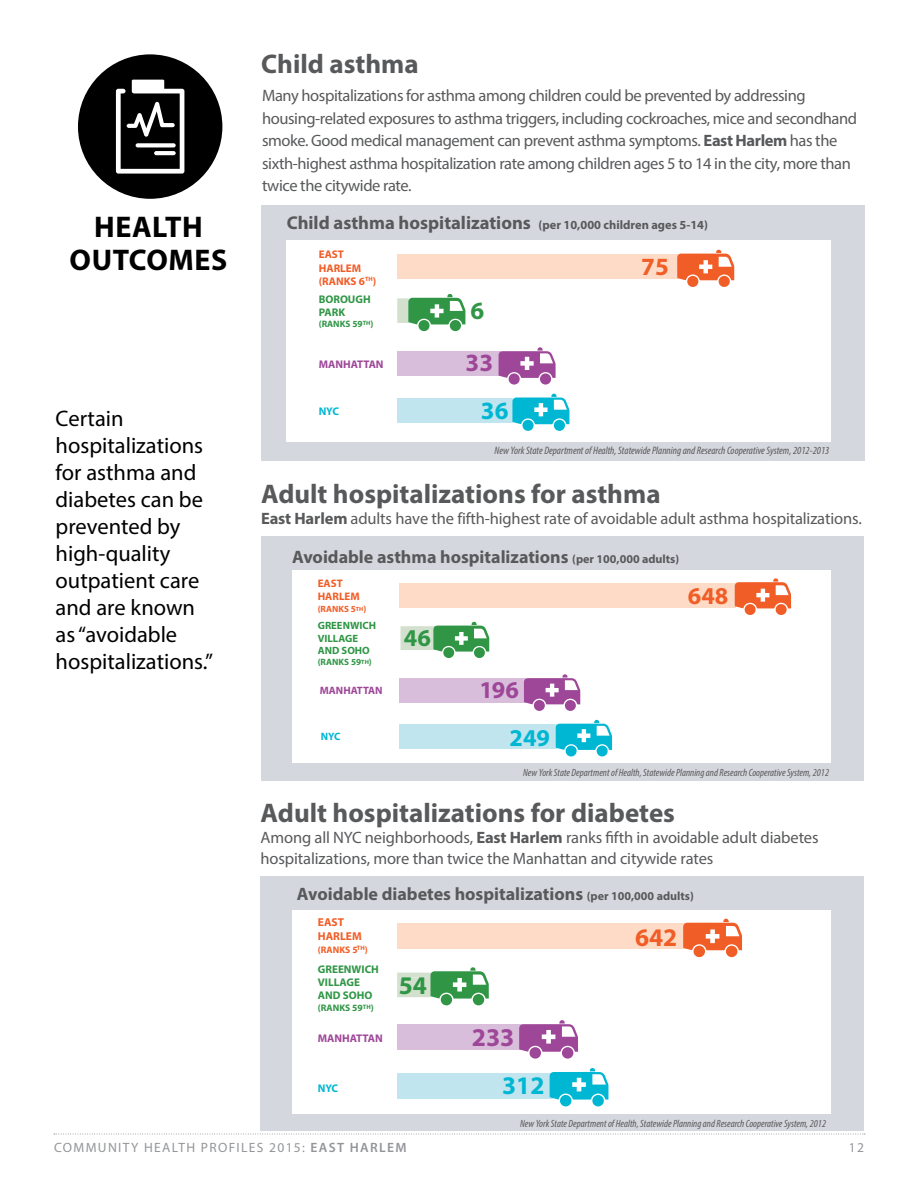
<style>
.page{position:relative;width:918px;height:1188px;background:#fff}
.page>*{position:absolute;margin:0;border:0;box-sizing:border-box;transform-origin:0 0}
.t1{font:700 30px/33px "Myriad Pro";letter-spacing:.02em;color:#000;text-align:center}
.t2{font:700 27px "Myriad Pro";color:#58595b}
.t3{font:700 25.65px "Myriad Pro";color:#9e4798}
.t4{font:700 25.5px "Myriad Pro";color:#00b7d3}
.t5{font:700 25.5px "Myriad Pro";color:#309646}
.t6{font:700 25.35px "Myriad Pro";color:#f15d27}
.t7{font:700 24.9px "Myriad Pro";color:#f15d27}
.t8{font:700 24.9px "Myriad Pro";color:#9e4798}
.t9{font:700 24.9px "Myriad Pro";color:#00b7d3}
.t10{font:700 24.9px "Myriad Pro";color:#309646}
.t11{font:700 24.15px "Myriad Pro";color:#f15d27}
.t12{font:700 24.15px "Myriad Pro";color:#9e4798}
.t13{font:700 24.15px "Myriad Pro";color:#00b7d3}
.t14{font:700 24.15px "Myriad Pro";color:#2f9646}
.t15{font:22.5px/27px "Myriad Pro";color:#000}
.t16{font:700 18.6px "Myriad Pro";color:#58595b}
.t17{font:700 18px "Myriad Pro";color:#58595b}
.t18{font:16.5px/22.5px "Myriad Pro";letter-spacing:-.025em;color:#58595b}
.t19{font:13.5px "Myriad Pro";letter-spacing:.1em;color:#939598}
.t20{font:700 11.4px/13.8px "Myriad Pro";color:#f15d27}
.t21{font:700 11.1px/13.4px "Myriad Pro";color:#309646}
.t22{font:700 11.1px/13.4px "Myriad Pro";color:#f15d27}
.t23{font:700 11.1px "Myriad Pro";color:#9e4798}
.t24{font:700 11.1px "Myriad Pro";letter-spacing:-.035em;color:#00b7d3}
.t25{font:700 10.95px/13px "Myriad Pro";color:#f15d27}
.t26{font:italic condensed 10.8px "Myriad Pro";color:#58595b}
.t27{font:700 10.65px/12.8px "Myriad Pro";color:#309646}
.t28{font:700 10.65px "Myriad Pro";color:#9e4798}
.t29{font:700 10.65px "Myriad Pro";color:#00b7d3}
.t30{font:italic condensed 10.5px "Myriad Pro";color:#58595b}
.t31{font:700 9.6px "Myriad Pro";color:#309646}
.t32{font:700 9.6px "Myriad Pro";color:#f15d27}
.t33{font:700 9.3px "Myriad Pro";color:#309646}
.t34{font:700 9.15px "Myriad Pro";color:#309646}
.t35{font:700 9.15px "Myriad Pro";color:#f15d27}
.s1{font-weight:700}
.s2{font-size:12.3px}
.s3{font-size:12px}
.s4{font-weight:600}
</style>
<div class="page">
<svg style="left:54px;top:1134px;width:811px;height:1px"></svg>
<div style="left:78px;top:54px;width:144px;height:145px;background:#000;border-radius:50%"></div>
<svg style="left:116px;top:80px;width:68px;height:94px"></svg>
<svg style="left:136px;top:143px;width:40px;height:4px"></svg>
<svg style="left:154px;top:151px;width:22px;height:4px"></svg>
<div style="left:262px;top:536px;width:602px;height:245px;background:#d4d7dd"></div>
<div style="left:292px;top:570px;width:539px;height:193px;background:#fff"></div>
<div style="left:399px;top:583px;width:337px;height:24px;background:#fddbc6"></div>
<svg style="left:735px;top:578px;width:56px;height:37px"></svg>
<div style="left:399px;top:678px;width:127px;height:24px;background:#d8bedb"></div>
<svg style="left:524px;top:674px;width:56px;height:37px"></svg>
<div style="left:399px;top:725px;width:158px;height:24px;background:#c0e5ee"></div>
<svg style="left:556px;top:720px;width:56px;height:36px"></svg>
<svg style="left:401px;top:622px;width:88px;height:36px"></svg>
<div style="left:261px;top:876px;width:603px;height:255px;background:#d4d7dd"></div>
<div style="left:292px;top:910px;width:539px;height:203px;background:#fff"></div>
<svg style="left:397px;top:967px;width:92px;height:38px"></svg>
<div style="left:397px;top:1024px;width:124px;height:25px;background:#d8bedb"></div>
<svg style="left:519px;top:1020px;width:59px;height:39px"></svg>
<div style="left:397px;top:1073px;width:155px;height:25px;background:#c0e5ee"></div>
<svg style="left:550px;top:1068px;width:58px;height:38px"></svg>
<div style="left:397px;top:924px;width:289px;height:25px;background:#fddbc6"></div>
<svg style="left:683px;top:919px;width:59px;height:38px"></svg>
<div style="left:261px;top:205px;width:603px;height:255px;background:#d4d7dd"></div>
<div style="left:286px;top:240px;width:545px;height:201px;background:#fff"></div>
<div style="left:397px;top:255px;width:283px;height:24px;background:#fddbc6"></div>
<svg style="left:677px;top:250px;width:57px;height:37px"></svg>
<div style="left:397px;top:351px;width:104px;height:25px;background:#d8bedb"></div>
<svg style="left:499px;top:347px;width:57px;height:38px"></svg>
<div style="left:397px;top:398px;width:116px;height:25px;background:#c0e5ee"></div>
<svg style="left:397px;top:294px;width:68px;height:37px"></svg>
<svg style="left:512px;top:394px;width:57px;height:37px"></svg>
<h1 class="t1" style="left:70px;top:209px;width:159px">HEALTH<br>OUTCOMES</h1>
<h3 class="t15" style="left:56px;top:404px;width:159px">Certain hospitalizations for asthma and diabetes can be prevented by high-quality outpatient care and are known as “avoidable hospitalizations.”</h3>
<h2 class="t2" style="left:261px;top:46px;width:159px">Child asthma</h2>
<p class="t18" style="left:262px;top:84px;width:597px">Many hospitalizations for asthma among children could be prevented by addressing housing-related exposures to asthma triggers, including cockroaches, mice and secondhand smoke. Good medical management can prevent asthma symptoms. <span class="s1">East Harlem</span> has the sixth-highest asthma hospitalization rate among children ages 5 to 14 in the city, more than twice the citywide rate.</p>
<p class="t16" style="left:287px;top:210px;width:423px">Child asthma hospitalizations <span class="s2">(per 10,000 children ages 5-14)</span></p>
<p class="t22" style="left:319px;top:247px;width:59px">EAST<br>HARLEM (RANKS 6<sup>TH</sup>)</p>
<p class="t21" style="left:319px;top:292px;width:54px">BOROUGH<br>PARK</p>
<p class="t33" style="left:319px;top:318px;width:56px">(RANKS 59<sup>TH</sup>)</p>
<p class="t23" style="left:319px;top:357px;width:66px">MANHATTAN</p>
<p class="t24" style="left:319px;top:404px;width:22px">NYC</p>
<h3 class="t10" style="left:470px;top:294px;width:15px">6</h3>
<h3 class="t8" style="left:466px;top:347px;width:29px">33</h3>
<h3 class="t7" style="left:641px;top:251px;width:29px">75</h3>
<h3 class="t9" style="left:481px;top:394px;width:29px">36</h3>
<p class="t26" style="left:495px;top:444px;width:336px">New York State Department of Health, Statewide Planning and Research Cooperative System, 2012-2013</p>
<h2 class="t2" style="left:261px;top:477px;width:401px">Adult hospitalizations for asthma</h2>
<p class="t18" style="left:261px;top:507px;width:602px"><span class="s1">East Harlem</span> adults have the fifth-highest rate of avoidable adult asthma hospitalizations.</p>
<p class="t17" style="left:292px;top:545px;width:389px">Avoidable asthma hospitalizations <span class="s3">(per 100,000 adults)</span></p>
<p class="t25" style="left:318px;top:576px;width:44px">EAST<br>HARLEM</p>
<p class="t35" style="left:318px;top:603px;width:50px">(RANKS 5<sup>TH</sup>)</p>
<p class="t27" style="left:318px;top:619px;width:60px">GREENWICH<br>VILLAGE<br>AND SOHO</p>
<p class="t34" style="left:318px;top:656px;width:56px">(RANKS 59<sup>TH</sup>)</p>
<p class="t28" style="left:320px;top:683px;width:64px">MANHATTAN</p>
<p class="t29" style="left:321px;top:729px;width:21px">NYC</p>
<h3 class="t14" style="left:404px;top:622px;width:28px">46</h3>
<h3 class="t12" style="left:480px;top:674px;width:41px">196</h3>
<h3 class="t13" style="left:510px;top:722px;width:42px">249</h3>
<h3 class="t11" style="left:688px;top:580px;width:42px">648</h3>
<p class="t30" style="left:523px;top:766px;width:307px">New York State Department of Health, Statewide Planning and Research Cooperative System, 2012</p>
<h2 class="t2" style="left:261px;top:795px;width:416px">Adult hospitalizations for diabetes</h2>
<p class="t18" style="left:261px;top:827px;width:559px;line-height:21px">Among all NYC neighborhoods, <span class="s1">East Harlem</span> ranks fifth in avoidable adult diabetes hospitalizations, more than twice the Manhattan and citywide rates</p>
<p class="t17" style="left:297px;top:882px;width:398px">Avoidable diabetes hospitalizations <span class="s3">(per 100,000 adults)</span></p>
<p class="t20" style="left:318px;top:915px;width:45px">EAST<br>HARLEM</p>
<p class="t32" style="left:318px;top:943px;width:51px">(RANKS 5<sup>TH</sup>)</p>
<p class="t21" style="left:318px;top:962px;width:63px">GREENWICH<br>VILLAGE<br>AND SOHO</p>
<p class="t31" style="left:318px;top:1001px;width:57px">(RANKS 59<sup>TH</sup>)</p>
<p class="t23" style="left:318px;top:1031px;width:66px">MANHATTAN</p>
<p class="t24" style="left:318px;top:1081px;width:22px">NYC</p>
<h3 class="t5" style="left:399px;top:969px;width:30px">54</h3>
<h3 class="t3" style="left:472px;top:1020px;width:44px">233</h3>
<h3 class="t4" style="left:502px;top:1069px;width:44px">312</h3>
<h3 class="t6" style="left:635px;top:920px;width:44px">642</h3>
<p class="t30" style="left:520px;top:1117px;width:307px">New York State Department of Health, Statewide Planning and Research Cooperative System, 2012</p>
<p class="t19" style="left:54px;top:1139px;width:354px">COMMUNITY HEALTH PROFILES 2015: <span class="s4">EAST HARLEM</span></p>
<p class="t19" style="left:849px;top:1139px;width:17px">12</p>
</div>
